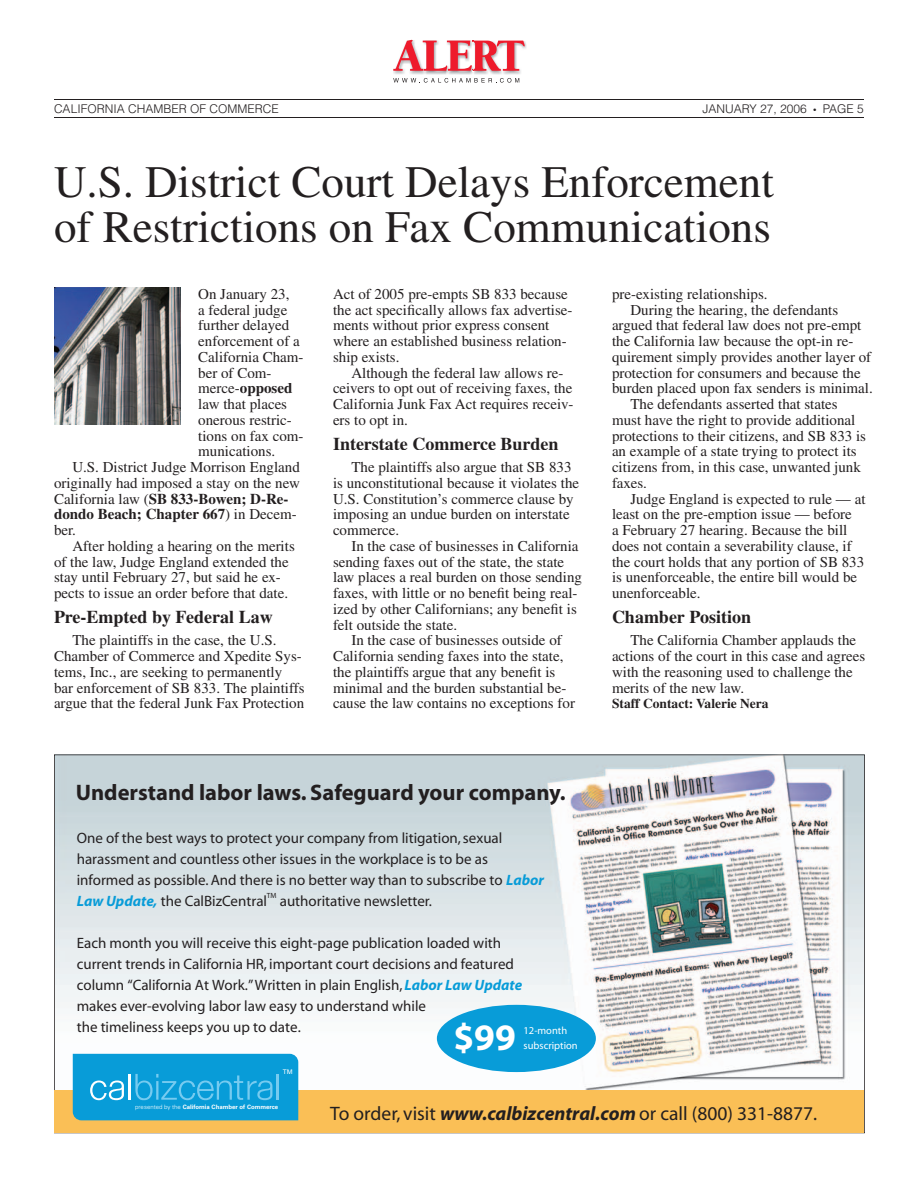
<style>
.page{position:relative;width:918px;height:1188px;background:#fff}
.page>*{position:absolute;margin:0;border:0;box-sizing:border-box;transform-origin:0 0}
.t1{font:45px/45px "Times";color:#231f20}
.t2{font:700 37.5px "Myriad";color:#fff}
.t3{font:700 22.5px "Myriad";color:#231f20}
.t4{font:19.5px "Myriad";color:#231f20}
.t5{font:700 18px "Times";color:#231f20}
.t6{font:15px/15.8px "Times";color:#231f20}
.t7{font:15px/21.1px "Myriad";color:#231f20}
.t8{font:700 15px "Times";color:#231f20}
.t9{font:700 13.5px "Times";color:#231f20}
.t10{font:300 12px "Helvetica";color:#231f20}
.t11{font:10.5px/15px "Myriad";color:#fff}
.t12{font:7.5px "Myriad";color:#231f20}
.t13{font:6.3px "Univers";color:#fff}
.t14{font:700 6px "Univers";color:#fff}
.s1{font-weight:400}
.s2{font-weight:700;font-style:italic;color:#089cd8}
.s3{font-weight:300}
.s4{font-weight:700;font-style:italic}
</style>
<div class="page">
<hr style="left:54px;top:99px;width:810px;height:1px;background:#231f20">
<hr style="left:54px;top:117px;width:810px;height:1px;background:#231f20">
<img style="left:426px;top:72px;width:21px;height:2px">
<img style="left:503px;top:42px;width:23px;height:32px">
<img style="left:393px;top:72px;width:33px;height:2px">
<img style="left:474px;top:72px;width:28px;height:2px">
<img style="left:447px;top:72px;width:27px;height:2px">
<svg style="left:393px;top:40px;width:132px;height:32px"></svg>
<svg style="left:393px;top:78px;width:126px;height:5px"></svg>
<img style="left:54px;top:287px;width:126px;height:137px">
<svg style="left:54px;top:755px;width:811px;height:378px"></svg>
<div style="left:55px;top:1090px;width:809px;height:43px;background:#fabf56"></div>
<svg style="left:73px;top:1054px;width:225px;height:66px"></svg>
<div style="left:437px;top:1005px;width:159px;height:67px;background:#089cd8;border-radius:50%"></div>
<p class="t10" style="left:54px;top:101px;width:226px">CALIFORNIA CHAMBER OF COMMERCE</p>
<p class="t10" style="left:702px;top:101px;width:106px">JANUARY 27, 2006</p>
<p class="t10" style="left:813px;top:101px;width:52px">● PAGE 5</p>
<h1 class="t1" style="left:54px;top:159px;width:721px">U.S. District Court Delays Enforcement of Restrictions on Fax Communications</h1>
<p class="t6" style="left:198px;top:286px;width:93px">On January 23,</p>
<p class="t6" style="left:198px;top:302px;width:91px">a federal judge</p>
<p class="t6" style="left:198px;top:317px;width:93px">further delayed</p>
<p class="t6" style="left:198px;top:333px;width:103px">enforcement of a</p>
<p class="t6" style="left:198px;top:349px;width:107px">California Cham-</p>
<p class="t6" style="left:198px;top:365px;width:75px">ber of Com-</p>
<p class="t8" style="left:198px;top:379px;width:96px"><span class="s1">merce-</span>opposed</p>
<p class="t6" style="left:198px;top:396px;width:90px">law that places</p>
<p class="t6" style="left:198px;top:412px;width:95px">onerous restric-</p>
<p class="t6" style="left:198px;top:428px;width:107px">tions on fax com-</p>
<p class="t6" style="left:198px;top:443px;width:79px">munications.</p>
<p class="t6" style="left:72px;top:459px;width:229px">U.S. District Judge Morrison England</p>
<p class="t6" style="left:54px;top:475px;width:247px">originally had imposed a stay on the new</p>
<p class="t8" style="left:54px;top:490px;width:236px"><span class="s1">California law (</span>SB 833-Bowen; D-Re-</p>
<p class="t8" style="left:54px;top:505px;width:244px">dondo Beach; Chapter 667<span class="s1">) in Decem-</span></p>
<p class="t6" style="left:54px;top:522px;width:24px">ber.</p>
<p class="t6" style="left:72px;top:538px;width:224px">After holding a hearing on the merits</p>
<p class="t6" style="left:54px;top:554px;width:236px">of the law, Judge England extended the</p>
<p class="t6" style="left:54px;top:569px;width:228px">stay until February 27, but said he ex-</p>
<p class="t6" style="left:54px;top:585px;width:236px">pects to issue an order before that date.</p>
<p class="t5" style="left:54px;top:606px;width:220px">Pre-Empted by Federal Law</p>
<p class="t6" style="left:54px;top:632px;width:252px;text-indent:18px">The plaintiffs in the case, the U.S.<br>Chamber of Commerce and Xpedite Sys&shy;tems, Inc., are seeking to permanently bar enforcement of SB 833. The plaintiffs argue that the federal Junk Fax Protection</p>
<p class="t6" style="left:333px;top:286px;width:241px">Act of 2005 pre-empts SB 833 because the act specifically allows fax advertise&shy;ments without prior express consent where an established business relation&shy;ship exists.</p>
<p class="t6" style="left:333px;top:365px;width:242px;text-indent:18px">Although the federal law allows re&shy;ceivers to opt out of receiving faxes, the<br>California Junk Fax Act requires receiv&shy;ers to opt in.</p>
<p class="t5" style="left:333px;top:433px;width:227px">Interstate Commerce Burden</p>
<p class="t6" style="left:333px;top:459px;width:248px;text-indent:18px">The plaintiffs also argue that SB 833 is unconstitutional because it violates the U.S. Constitution’s commerce clause by imposing an undue burden on interstate commerce.</p>
<p class="t6" style="left:333px;top:538px;width:250px;text-indent:18px">In the case of businesses in California sending faxes out of the state, the state law places a real burden on those sending faxes, with little or no benefit being real&shy;ized by other Californians; any benefit is felt outside the state.</p>
<p class="t6" style="left:333px;top:632px;width:243px;text-indent:18px">In the case of businesses outside of California sending faxes into the state, the plaintiffs argue that any benefit is minimal and the burden substantial be&shy;cause the law contains no exceptions for</p>
<h3 class="t3" style="left:76px;top:780px;width:491px">Understand labor laws. Safeguard your company.</h3>
<p class="t7" style="left:77px;top:828px;width:469px">One of the best ways to protect your company from litigation, sexual harassment and countless other issues in the workplace is to be as informed as possible. And there is no better way than to subscribe to <span class="s2">Labor Law Update,</span> the CalBizCentral</p>
<p class="t12" style="left:267px;top:892px;width:11px">TM</p>
<p class="t7" style="left:280px;top:891px;width:154px">authoritative newsletter.</p>
<p class="t7" style="left:77px;top:933px;width:447px">Each month you will receive this eight-page publication loaded with current trends in California HR, important court decisions and featured column “California At Work.” Written in plain English, <span class="s2">Labor Law Update </span>makes ever-evolving labor law easy to understand while<br>the timeliness keeps you up to date.</p>
<h2 class="t2" style="left:453px;top:1019px;width:64px">$99</h2>
<p class="t11" style="left:524px;top:1023px;width:56px">12-month subscription</p>
<p class="t13" style="left:283px;top:1068px;width:11px">TM</p>
<p class="t6" style="left:612px;top:286px;width:157px">pre-existing relationships.</p>
<p class="t6" style="left:630px;top:302px;width:209px">During the hearing, the defendants</p>
<p class="t6" style="left:612px;top:317px;width:251px">argued that federal law does not pre-empt</p>
<p class="t6" style="left:612px;top:333px;width:243px">the California law because the opt-in re-</p>
<p class="t6" style="left:612px;top:349px;width:261px">quirement simply provides another layer of</p>
<p class="t6" style="left:612px;top:365px;width:250px">protection for consumers and because the</p>
<p class="t6" style="left:612px;top:380px;width:262px">burden placed upon fax senders is minimal.</p>
<p class="t6" style="left:630px;top:396px;width:209px">The defendants asserted that states</p>
<p class="t6" style="left:612px;top:412px;width:245px">must have the right to provide additional</p>
<p class="t6" style="left:612px;top:428px;width:256px">protections to their citizens, and SB 833 is</p>
<p class="t6" style="left:612px;top:443px;width:246px">an example of a state trying to protect its</p>
<p class="t6" style="left:612px;top:459px;width:250px">citizens from, in this case, unwanted junk</p>
<p class="t6" style="left:612px;top:475px;width:37px">faxes.</p>
<p class="t6" style="left:630px;top:491px;width:237px">Judge England is expected to rule — at</p>
<p class="t6" style="left:612px;top:506px;width:241px">least on the pre-emption issue — before</p>
<p class="t6" style="left:612px;top:522px;width:237px">a February 27 hearing. Because the bill</p>
<p class="t6" style="left:612px;top:538px;width:241px">does not contain a severability clause, if</p>
<p class="t6" style="left:612px;top:554px;width:254px">the court holds that any portion of SB 833</p>
<p class="t6" style="left:612px;top:569px;width:247px">is unenforceable, the entire bill would be</p>
<p class="t6" style="left:612px;top:585px;width:90px">unenforceable.</p>
<p class="t5" style="left:612px;top:606px;width:141px">Chamber Position</p>
<p class="t6" style="left:612px;top:632px;width:255px;text-indent:18px">The California Chamber applauds the actions of the court in this case and agrees with the reasoning used to challenge the merits of the new law.</p>
<p class="t9" style="left:612px;top:696px;width:158px">Staff Contact: Valerie Nera</p>
<p class="t14" style="left:135px;top:1103px;width:144px"><span class="s3">presented by the</span> California Chamber of Commerce</p>
<h3 class="t4" style="left:330px;top:1103px;width:488px">To order, visit <span class="s4">www.calbizcentral.com</span> or call (800) 331-8877.</h3>
</div>
